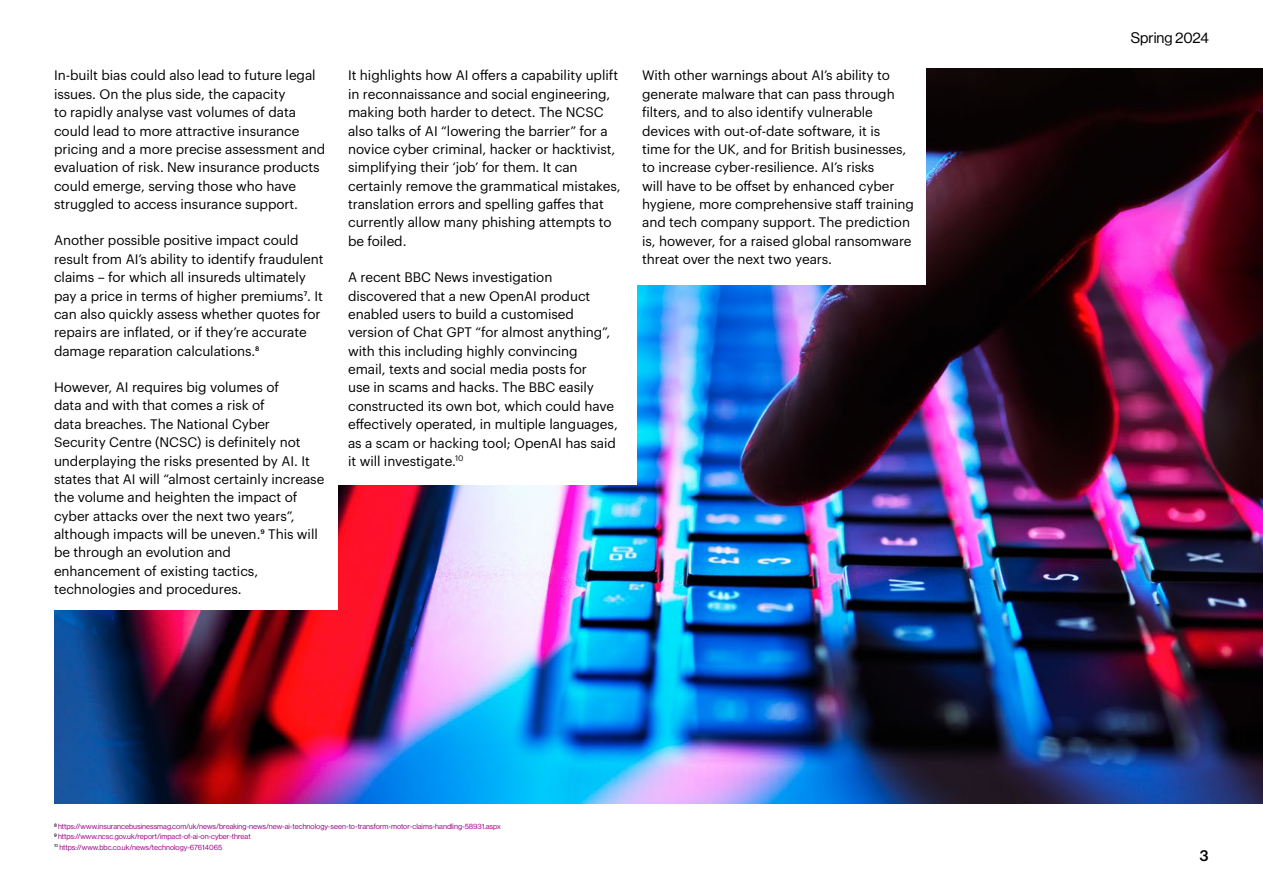
<style>
.page{position:relative;width:1263px;height:893px;background:#fff}
.page>*{position:absolute;margin:0;border:0;box-sizing:border-box;transform-origin:0 0}
.t1{font:15px "N Haas Grotesk DS Pro 55 Rg";color:#000}
.Subtitle__NHG_17_19{font:500 15px "Graphik";color:#000}
.Body_text_black{font:13.5px/18.3px "Graphik";letter-spacing:-.005em;color:#000}
.FootNote{font:7.5px "N Haas Grotesk DS Pro 55 Rg";color:#9e0085}
.s1{color:#000}
</style>
<div class="page">
<img style="left:54px;top:68px;width:1209px;height:736px">
<div style="left:28px;top:43px;width:309px;height:567px;background:#fff"></div>
<div style="left:327px;top:43px;width:310px;height:442px;background:#fff"></div>
<div style="left:616px;top:43px;width:309px;height:242px;background:#fff"></div>
<p class="Body_text_black" style="left:54px;top:65px;width:273px">In-built bias could also lead to future legal issues. On the plus side, the capacity<br>to rapidly analyse vast volumes of data could lead to more attractive insurance pricing and a more precise assessment and evaluation of risk. New insurance products could emerge, serving those who have struggled to access insurance support.</p>
<p class="Body_text_black" style="left:54px;top:230px;width:271px">Another possible positive impact could result from AI’s ability to identify fraudulent claims – for which all insureds ultimately pay a price in terms of higher premiums7. It can also quickly assess whether quotes for repairs are inflated, or if they’re accurate damage reparation calculations.8</p>
<p class="Body_text_black" style="left:54px;top:377px;width:272px">However, AI requires big volumes of<br>data and with that comes a risk of<br>data breaches. The National Cyber Security Centre (NCSC) is definitely not underplaying the risks presented by AI. It states that AI will “almost certainly increase the volume and heighten the impact of cyber attacks over the next two years”, although impacts will be uneven.9 This will be through an evolution and<br>enhancement of existing tactics, technologies and procedures.</p>
<p class="Body_text_black" style="left:348px;top:65px;width:274px">It highlights how AI offers a capability uplift in reconnaissance and social engineering, making both harder to detect. The NCSC also talks of AI “lowering the barrier” for a novice cyber criminal, hacker or hacktivist, simplifying their ‘job’ for them. It can certainly remove the grammatical mistakes, translation errors and spelling gaffes that currently allow many phishing attempts to be foiled.</p>
<p class="Body_text_black" style="left:348px;top:267px;width:271px">A recent BBC News investigation discovered that a new OpenAI product enabled users to build a customised version of Chat GPT “for almost anything”, with this including highly convincing email, texts and social media posts for<br>use in scams and hacks. The BBC easily constructed its own bot, which could have effectively operated, in multiple languages, as a scam or hacking tool; OpenAI has said it will investigate.<sup>10</sup></p>
<p class="Body_text_black" style="left:642px;top:65px;width:273px">With other warnings about AI’s ability to generate malware that can pass through filters, and to also identify vulnerable devices with out-of-date software, it is<br>time for the UK, and for British businesses, to increase cyber-resilience. AI’s risks<br>will have to be offset by enhanced cyber hygiene, more comprehensive staff training and tech company support. The prediction is, however, for a raised global ransomware threat over the next two years.</p>
<p class="FootNote" style="left:54px;top:822px;width:448px"><span class="s1">8</span> https://www.insurancebusinessmag.com/uk/news/breaking-news/new-ai-technology-seen-to-transform-motor-claims-handling-58931.aspx</p>
<p class="FootNote" style="left:54px;top:832px;width:198px"><span class="s1">9</span> https://www.ncsc.gov.uk/report/impact-of-ai-on-cyber-threat</p>
<p class="FootNote" style="left:54px;top:843px;width:170px"><sup>10</sup> https://www.bbc.co.uk/news/technology-67614065</p>
<p class="t1" style="left:1131px;top:30px;width:80px">Spring 2024</p>
<p class="Subtitle__NHG_17_19" style="left:1199px;top:844px;width:11px">3</p>
</div>
